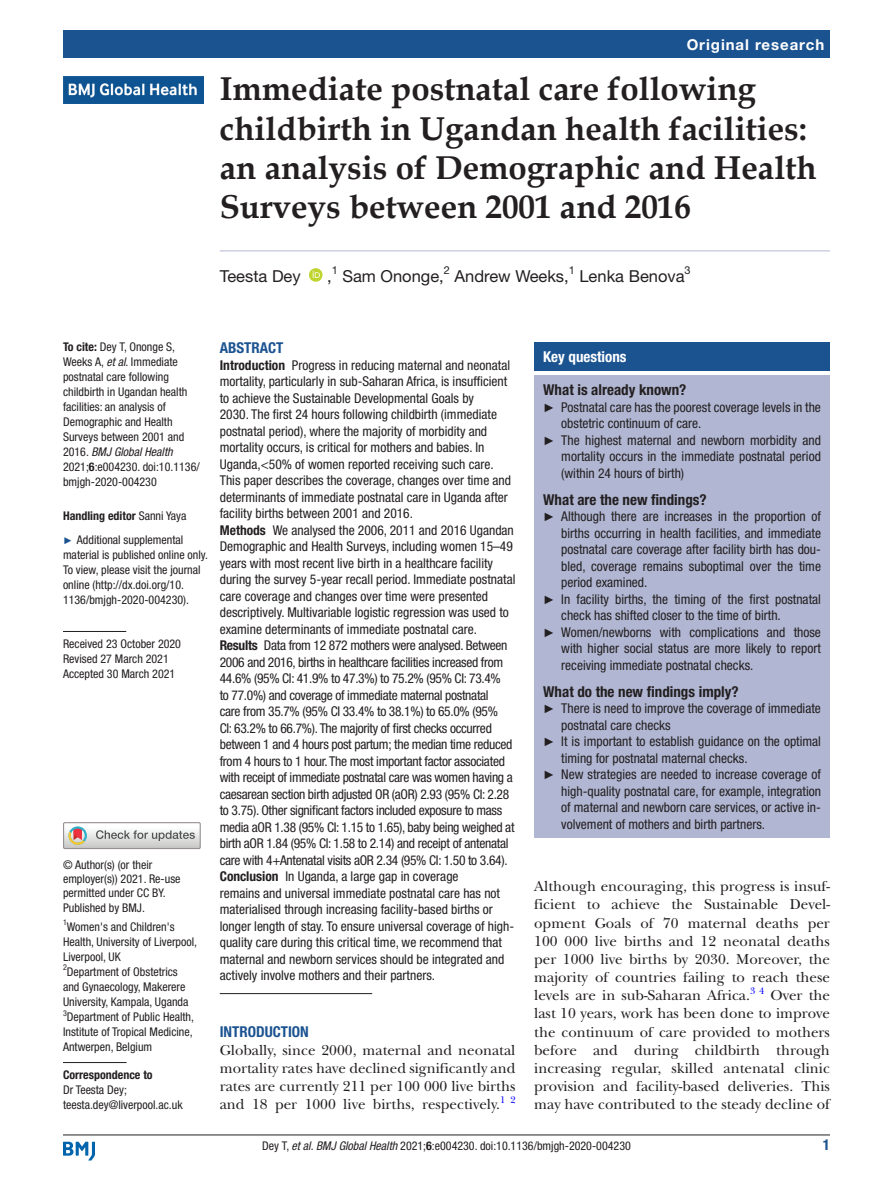
<style>
.page{position:relative;width:893px;height:1191px;background:#fff}
.page>*{position:absolute;margin:0;border:0;box-sizing:border-box;transform-origin:0 0}
.t1{font:700 33px/39px "Book Antiqua";color:#231f20}
.t2{font:16.5px "Helvetica Neue LT Std";color:#231f20}
.t3{font:15px/18.1px "New Baskerville";color:#231f20;text-align:justify}
.t4{font:700 condensed 15px "Helvetica Neue LT Std";color:#231f20}
.t5{font:700 condensed 15px "Helvetica Neue LT Std";color:#1b5391}
.t6{font:700 15px "Helvetica Neue LT Std";letter-spacing:.065em;color:#fff}
.t7{font:700 condensed 15px "Helvetica Neue LT Std";color:#fff}
.t8{font:condensed 13.5px/16.5px "Helvetica Neue LT Std";color:#231f20}
.t9{font:condensed 12px/15px "Helvetica Neue LT Std";color:#231f20}
.t10{font:700 condensed 12px "Helvetica Neue LT Std";color:#231f20}
.t11{font:10.95px "Helvetica Neue LT Std";color:#231f20}
.s1{font-weight:700}
.s2{font-style:italic}
.s3{font-family:"Arial";font-stretch:normal;font-size:9.75px;color:#1b5391}
.s4{font-family:"Arial";font-stretch:normal;font-size:12px}
</style>
<div class="page">
<hr style="left:63px;top:1134px;width:767px;height:1px;background:#231f20">
<svg style="left:63px;top:1141px;width:32px;height:19px"></svg>
<div style="left:63px;top:822px;width:138px;height:27px;border:1px solid #969090"></div>
<svg style="left:64px;top:822px;width:136px;height:26px"></svg>
<hr style="left:220px;top:250px;width:610px;height:1px;background:#b1b7d3">
<svg style="left:309px;top:268px;width:13px;height:14px"></svg>
<div style="left:63px;top:31px;width:767px;height:27px;background:#1b5391"></div>
<hr style="left:63px;top:631px;width:63px;height:1px;background:#231f20">
<hr style="left:63px;top:1062px;width:64px;height:1px;background:#231f20">
<img style="left:63px;top:77px;width:141px;height:27px">
<hr style="left:220px;top:993px;width:152px;height:1px;background:#231f20">
<div style="left:534px;top:342px;width:296px;height:29px;background:#1b5391"></div>
<div style="left:534px;top:375px;width:296px;height:462px;background:#b1b7d3"></div>
<p class="t6" style="left:687px;top:35px;width:139px">Original research</p>
<h1 class="t1" style="left:220px;top:70px;width:598px">Immediate postnatal care following childbirth in Ugandan health facilities: an analysis of Demographic and Health Surveys between 2001 and 2016</h1>
<p class="t11" style="left:332px;top:264px;width:8px">1</p>
<p class="t2" style="left:342px;top:266px;width:103px">Sam Ononge,</p>
<p class="t11" style="left:444px;top:264px;width:8px">2</p>
<p class="t2" style="left:454px;top:266px;width:116px">Andrew Weeks,</p>
<p class="t11" style="left:569px;top:264px;width:8px">1</p>
<p class="t2" style="left:579px;top:266px;width:107px">Lenka Benova</p>
<p class="t11" style="left:685px;top:264px;width:8px">3</p>
<p class="t2" style="left:220px;top:266px;width:82px">Teesta Dey</p>
<p class="t2" style="left:327px;top:266px;width:6px">,</p>
<p class="t9" style="left:63px;top:339px;width:138px"><span class="s1">To cite:</span> Dey T, Ononge S,<br>Weeks A, <span class="s2">et al</span>. Immediate postnatal care following childbirth in Ugandan health facilities: an analysis of<br>Demographic and Health<br>Surveys between 2001 and<br>2016. <span class="s2">BMJ Global Health<br></span>2021;<span class="s1">6</span>:e004230. doi:10.1136/ bmjgh-2020-004230</p>
<p class="t9" style="left:63px;top:504px;width:125px;line-height:24px"><span class="s1">Handling editor</span> Sanni Yaya <span class="s3">►</span> Additional supplemental</p>
<p class="t9" style="left:63px;top:547px;width:147px">material is published online only.<br>To view, please visit the journal online (http://dx.doi.org/10.<br>1136/bmjgh-2020-004230).</p>
<p class="t9" style="left:63px;top:636px;width:120px">Received 23 October 2020<br>Revised 27 March 2021<br>Accepted 30 March 2021</p>
<p class="t9" style="left:63px;top:857px;width:119px;line-height:14.4px">© Author(s) (or their employer(s)) 2021. Re-use permitted under CC BY.<br>Published by BMJ.</p>
<p class="t9" style="left:63px;top:919px;width:136px"><sup>1</sup>Women's and Children's<br>Health, University of Liverpool,<br>Liverpool, UK<br><sup>2</sup>Department of Obstetrics and Gynaecology, Makerere<br>University, Kampala, Uganda<br><sup>3</sup>Department of Public Health,<br>Institute of Tropical Medicine,<br>Antwerpen, Belgium</p>
<p class="t10" style="left:63px;top:1067px;width:91px">Correspondence to</p>
<p class="t9" style="left:63px;top:1082px;width:121px">Dr Teesta Dey; teesta.dey@liverpool.ac.uk</p>
<p class="t5" style="left:220px;top:339px;width:65px">ABSTRACT</p>
<p class="t8" style="left:220px;top:357px;width:297px"><span class="s1">Introduction</span> Progress in reducing maternal and neonatal mortality, particularly in sub-Saharan Africa, is insufficient to achieve the Sustainable Developmental Goals by<br>2030. The first 24 hours following childbirth (immediate postnatal period), where the majority of morbidity and mortality occurs, is critical for mothers and babies. In Uganda,&lt;50% of women reported receiving such care.<br>This paper describes the coverage, changes over time and determinants of immediate postnatal care in Uganda after facility births between 2001 and 2016.<br><span class="s1">Methods</span> We analysed the 2006, 2011 and 2016 Ugandan Demographic and Health Surveys, including women 15–49 years with most recent live birth in a healthcare facility during the survey 5-year recall period. Immediate postnatal care coverage and changes over time were presented descriptively. Multivariable logistic regression was used to examine determinants of immediate postnatal care.<br><span class="s1">Results</span> Data from 12 872 mothers were analysed. Between 2006 and 2016, births in healthcare facilities increased from 44.6% (95% CI: 41.9% to 47.3%) to 75.2% (95% CI: 73.4%<br>to 77.0%) and coverage of immediate maternal postnatal<br>care from 35.7% (95% CI 33.4% to 38.1%) to 65.0% (95%<br>CI: 63.2% to 66.7%). The majority of first checks occurred between 1 and 4 hours post partum; the median time reduced from 4 hours to 1 hour. The most important factor associated with receipt of immediate postnatal care was women having a caesarean section birth adjusted OR (aOR) 2.93 (95% CI: 2.28 to 3.75). Other significant factors included exposure to mass media aOR 1.38 (95% CI: 1.15 to 1.65), baby being weighed at birth aOR 1.84 (95% CI: 1.58 to 2.14) and receipt of antenatal care with 4+Antenatal visits aOR 2.34 (95% CI: 1.50 to 3.64).<br><span class="s1">Conclusion</span> In Uganda, a large gap in coverage<br>remains and universal immediate postnatal care has not materialised through increasing facility-based births or longer length of stay. To ensure universal coverage of high&shy;quality care during this critical time, we recommend that maternal and newborn services should be integrated and actively involve mothers and their partners.</p>
<p class="t5" style="left:220px;top:1023px;width:91px">INTRODUCTION</p>
<p class="t3" style="left:220px;top:1041px;width:297px">Globally, since 2000, maternal and neonatal mortality rates have declined significantly and rates are currently 211 per 100 000 live births and 18 per 1000 live births, respectively.<sup>1</sup> <sup>2</sup></p>
<p class="t7" style="left:543px;top:348px;width:85px">Key questions</p>
<p class="t4" style="left:543px;top:380px;width:145px">What is already known?</p>
<p class="t8" style="left:543px;top:398px;width:279px"><span class="s4">►</span> Postnatal care has the poorest coverage levels in the</p>
<p class="t8" style="left:561px;top:415px;width:142px">obstetric continuum of care.</p>
<p class="t8" style="left:543px;top:431px;width:279px"><span class="s4">►</span> The highest maternal and newborn morbidity and</p>
<p class="t8" style="left:561px;top:448px;width:261px">mortality occurs in the immediate postnatal period</p>
<p class="t8" style="left:561px;top:464px;width:124px">(within 24 hours of birth)</p>
<p class="t4" style="left:543px;top:490px;width:165px">What are the new findings?</p>
<p class="t8" style="left:543px;top:508px;width:279px"><span class="s4">►</span> Although there are increases in the proportion of</p>
<p class="t8" style="left:561px;top:524px;width:261px">births occurring in health facilities, and immediate</p>
<p class="t8" style="left:561px;top:541px;width:261px">postnatal care coverage after facility birth has dou-</p>
<p class="t8" style="left:561px;top:557px;width:261px">bled, coverage remains suboptimal over the time</p>
<p class="t8" style="left:561px;top:574px;width:88px">period examined.</p>
<p class="t8" style="left:543px;top:590px;width:279px"><span class="s4">►</span> In facility births, the timing of the first postnatal</p>
<p class="t8" style="left:561px;top:607px;width:221px">check has shifted closer to the time of birth.</p>
<p class="t8" style="left:543px;top:623px;width:279px"><span class="s4">►</span> Women/newborns with complications and those</p>
<p class="t8" style="left:561px;top:640px;width:261px">with higher social status are more likely to report</p>
<p class="t8" style="left:561px;top:656px;width:194px">receiving immediate postnatal checks.</p>
<p class="t4" style="left:543px;top:682px;width:197px">What do the new findings imply?</p>
<p class="t8" style="left:543px;top:700px;width:279px"><span class="s4">►</span> There is need to improve the coverage of immediate</p>
<p class="t8" style="left:561px;top:716px;width:111px">postnatal care checks</p>
<p class="t8" style="left:543px;top:733px;width:279px"><span class="s4">►</span> It is important to establish guidance on the optimal</p>
<p class="t8" style="left:561px;top:749px;width:188px">timing for postnatal maternal checks.</p>
<p class="t8" style="left:543px;top:766px;width:279px"><span class="s4">►</span> New strategies are needed to increase coverage of</p>
<p class="t8" style="left:561px;top:782px;width:261px">high-quality postnatal care, for example, integration</p>
<p class="t8" style="left:561px;top:799px;width:261px">of maternal and newborn care services, or active in-</p>
<p class="t8" style="left:561px;top:815px;width:205px">volvement of mothers and birth partners.</p>
<p class="t3" style="left:534px;top:877px;width:297px">Although encouraging, this progress is insuf&shy;ficient to achieve the Sustainable Devel&shy;opment Goals of 70 maternal deaths per 100 000 live births and 12 neonatal deaths per 1000 live births by 2030. Moreover, the majority of countries failing to reach these levels are in sub-Saharan Africa.<sup>3</sup> <sup>4</sup> Over the last 10 years, work has been done to improve the continuum of care provided to mothers before and during childbirth through increasing regular, skilled antenatal clinic provision and facility-based deliveries. This may have contributed to the steady decline of</p>
<p class="t9" style="left:262px;top:1137px;width:370px">Dey T, <span class="s2">et al</span>. <span class="s2">BMJ Global Health</span> 2021;<span class="s1">6</span>:e004230. doi:10.1136/bmjgh-2020-004230</p>
<p class="t5" style="left:823px;top:1135px;width:9px">1</p>
</div>
